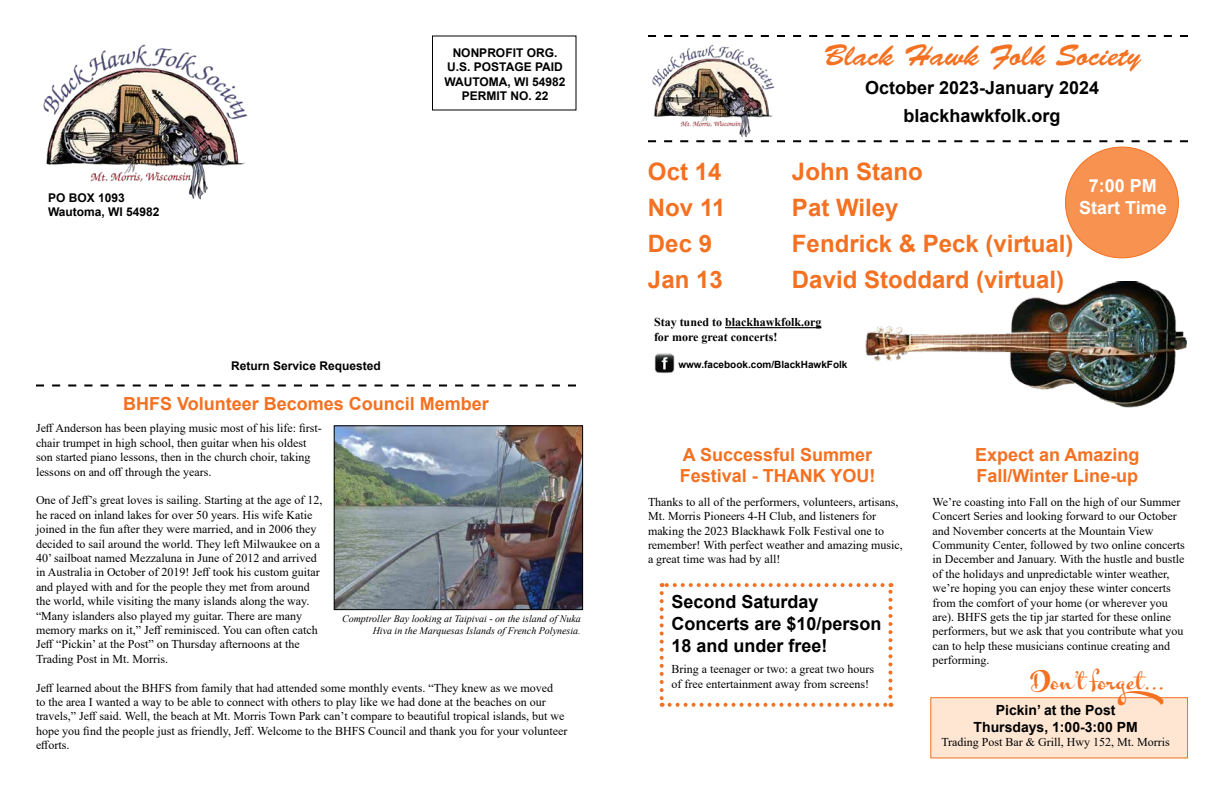
<style>
.page{position:relative;width:1224px;height:792px;background:#fff}
.page>*{position:absolute;margin:0;border:0;box-sizing:border-box;transform-origin:0 0}
.t1{font:30px "Brush Script Std";color:#f37121}
.t2{font:700 24px "Arial";color:#f37121}
.t3{font:24px "Kewl Script";color:#f37121}
.t4{font:700 18px/21.6px "Arial";color:#f37121}
.t5{font:700 18px/21.6px "Arial";color:#000;text-align:center}
.t6{font:700 18px/21.6px "Arial";color:#fff;text-align:center}
.t7{font:700 14px/16.8px "Arial";color:#000;text-align:center}
.t8{font:12px/14.4px "Times New Roman";color:#000}
.t9{font:700 12px/14.4px "Arial";color:#000;text-align:center}
.t10{font:700 12px/14.4px "Times New Roman";color:#000}
.t11{font:italic 10px/12px "Times New Roman";color:#000;text-align:right}
.t12{font:700 10px "Arial";color:#000}
</style>
<div class="page">
<img style="left:865px;top:282px;width:322px;height:125px">
<svg style="left:776px;top:140px;width:412px;height:2px"></svg>
<img style="left:43px;top:44px;width:205px;height:156px">
<img style="left:648px;top:44px;width:127px;height:99px">
<svg style="left:648px;top:35px;width:540px;height:2px"></svg>
<svg style="left:36px;top:384px;width:540px;height:2px"></svg>
<hr style="left:725px;top:327px;width:96px;height:1px;background:#000">
<svg style="left:660px;top:583px;width:232px;height:124px"></svg>
<div style="left:930px;top:697px;width:258px;height:61px;background:#fee6d3;border:1px solid #f37121"></div>
<img style="left:654px;top:353px;width:21px;height:21px">
<img style="left:336px;top:427px;width:245px;height:181px">
<div style="left:334px;top:425px;width:249px;height:185px;border:1px solid #000"></div>
<div style="left:1065px;top:147px;width:113px;height:111px;background:#f79251;border-radius:50%"></div>
<p class="t9" style="left:48px;top:190px;width:113px;text-align:left">PO BOX 1093<br>Wautoma, WI 54982</p>
<p class="t9" style="left:444px;top:45px;width:123px">NONPROFIT ORG.<br>U.S. POSTAGE PAID<br>WAUTOMA, WI 54982<br>PERMIT NO. 22</p>
<p class="t9" style="left:231px;top:358px;width:151px">Return Service Requested</p>
<h3 class="t4" style="left:123px;top:393px;width:367px">BHFS Volunteer Becomes Council Member</h3>
<p class="t8" style="left:36px;top:421px;width:287px">Jeff Anderson has been playing music most of his life: first&shy;chair trumpet in high school, then guitar when his oldest son started piano lessons, then in the church choir, taking lessons on and off through the years.</p>
<p class="t8" style="left:36px;top:493px;width:288px">One of Jeff’s great loves is sailing. Starting at the age of 12, he raced on inland lakes for over 50 years. His wife Katie joined in the fun after they were married, and in 2006 they decided to sail around the world. They left Milwaukee on a 40’ sailboat named Mezzaluna in June of 2012 and arrived in Australia in October of 2019! Jeff took his custom guitar and played with and for the people they met from around the world, while visiting the many islands along the way. “Many islanders also played my guitar. There are many memory marks on it,” Jeff reminisced. You can often catch Jeff “Pickin’ at the Post” on Thursday afternoons at the Trading Post in Mt. Morris.</p>
<p class="t8" style="left:36px;top:680px;width:533px">Jeff learned about the BHFS from family that had attended some monthly events. “They knew as we moved<br>to the area I wanted a way to be able to connect with others to play like we had done at the beaches on our travels,” Jeff said. Well, the beach at Mt. Morris Town Park can’t compare to beautiful tropical islands, but we hope you find the people just as friendly, Jeff. Welcome to the BHFS Council and thank you for your volunteer efforts.</p>
<p class="t11" style="left:342px;top:612px;width:240px">Comptroller Bay looking at Taipivai - on the island of Nuka<br>Hiva in the Marquesas Islands of French Polynesia.</p>
<h1 class="t1" style="left:823px;top:38px;width:319px">Black Hawk Folk Society</h1>
<h3 class="t5" style="left:865px;top:73px;width:236px;line-height:28.8px">October 2023-January 2024 blackhawkfolk.org</h3>
<h2 class="t2" style="left:648px;top:154px;width:75px">Oct 14</h2>
<h2 class="t2" style="left:792px;top:154px;width:132px">John Stano</h2>
<h2 class="t2" style="left:648px;top:190px;width:79px">Nov 11</h2>
<h2 class="t2" style="left:792px;top:190px;width:108px">Pat Wiley</h2>
<h2 class="t2" style="left:648px;top:226px;width:66px">Dec 9</h2>
<h2 class="t2" style="left:792px;top:226px;width:283px">Fendrick &amp; Peck (virtual)</h2>
<h2 class="t2" style="left:648px;top:262px;width:76px">Jan 13</h2>
<h2 class="t2" style="left:792px;top:262px;width:274px">David Stoddard (virtual)</h2>
<h3 class="t6" style="left:1079px;top:175px;width:89px">7:00 PM<br>Start Time</h3>
<p class="t10" style="left:654px;top:315px;width:169px">Stay tuned to blackhawkfolk.org for more great concerts!</p>
<p class="t12" style="left:678px;top:358px;width:171px">www.facebook.com/BlackHawkFolk</p>
<h3 class="t4" style="left:680px;top:444px;width:197px">A Successful Summer<br>Festival - THANK YOU!</h3>
<p class="t8" style="left:648px;top:494px;width:256px">Thanks to all of the performers, volunteers, artisans, Mt. Morris Pioneers 4-H Club, and listeners for making the 2023 Blackhawk Folk Festival one to remember! With perfect weather and amazing music, a great time was had by all!</p>
<h3 class="t5" style="left:671px;top:591px;width:212px;text-align:left">Second Saturday<br>Concerts are $10/person<br>18 and under free!</h3>
<p class="t8" style="left:671px;top:662px;width:204px">Bring a teenager or two: a great two hours of free entertainment away from screens!</p>
<h3 class="t4" style="left:975px;top:444px;width:166px">Expect an Amazing<br>Fall/Winter Line-up</h3>
<p class="t8" style="left:932px;top:494px;width:254px">We’re coasting into Fall on the high of our Summer Concert Series and looking forward to our October and November concerts at the Mountain View Community Center, followed by two online concerts in December and January. With the hustle and bustle of the holidays and unpredictable winter weather, we’re hoping you can enjoy these winter concerts from the comfort of your home (or wherever you are). BHFS gets the tip jar started for these online performers, but we ask that you contribute what you can to help these musicians continue creating and performing.</p>
<h2 class="t3" style="left:1031px;top:667px;width:136px">Don’t forget...</h2>
<p class="t7" style="left:974px;top:702px;width:166px">Pickin’ at the Post<br>Thursdays, 1:00-3:00 PM</p>
<p class="t8" style="left:941px;top:735px;width:230px">Trading Post Bar &amp; Grill, Hwy 152, Mt. Morris</p>
</div>
